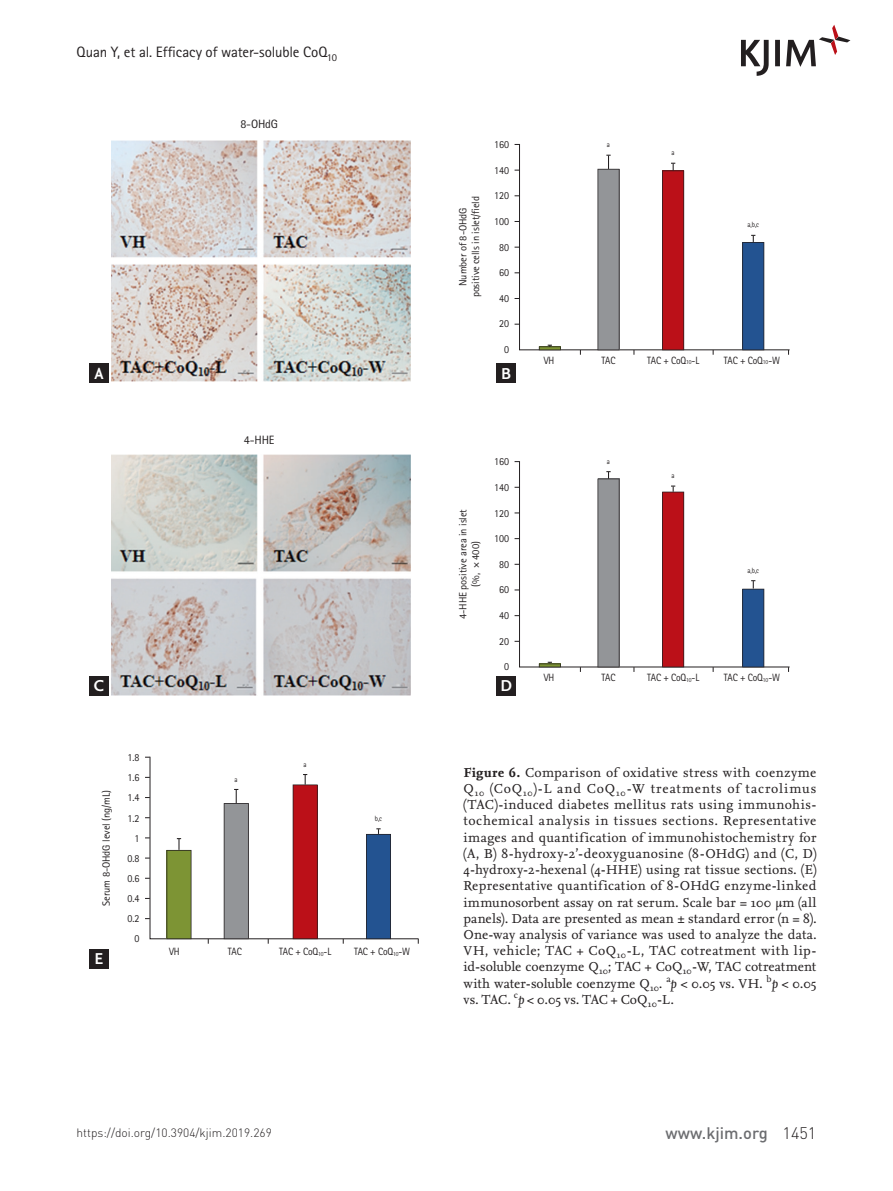
<style>
.page{position:relative;width:893px;height:1191px;background:#fff}
.page>*{position:absolute;margin:0;border:0;box-sizing:border-box;transform-origin:0 0}
.t1{font:500 16.5px "DIN Pro";color:#6c6d70}
.t2{font:700 16.5px "Nexus Sans";color:#fff}
.t3{font:300 16.5px "DIN Pro";color:#231f20}
.t4{font:15px "Rotis Sans Serif Std";letter-spacing:-.01em;color:#231f20}
.그림설명{font:13.5px/16.2px "Nexus Serif";letter-spacing:.005em;color:#231f20;text-align:justify}
.t5{font:300 12px "DIN Pro";color:#231f20}
.t6{font:12px "Rotis Sans Serif Std";letter-spacing:-.01em;color:#231f20}
.t7{font:10.8px/20.1px "Rotis Sans Serif Std";color:#231f20;text-align:right;scale:.93 1}
.t8{font:10.5px/12.6px "Rotis Sans Serif Std";letter-spacing:-.01em;color:#231f20;text-align:center}
.t9{font:10.5px "Rotis Sans Serif Std";letter-spacing:-.01em;color:#231f20;scale:.9 1}
.t10{font:7.5px "Rotis Sans Serif Std";color:#231f20;scale:.9 1}
.s1{font-size:6.15px}
.s2{font-weight:700}
.s3{font-style:italic}
</style>
<div class="page">
<svg style="left:741px;top:25px;width:109px;height:51px"></svg>
<img style="left:112px;top:141px;width:299px;height:241px">
<img style="left:112px;top:455px;width:299px;height:241px">
<svg style="left:519px;top:144px;width:271px;height:206px"></svg>
<svg style="left:597px;top:155px;width:22px;height:195px;background:#96989a"></svg>
<svg style="left:662px;top:163px;width:22px;height:187px;background:#b31920"></svg>
<svg style="left:742px;top:235px;width:22px;height:115px;background:#2f598f"></svg>
<svg style="left:149px;top:756px;width:270px;height:183px"></svg>
<svg style="left:224px;top:789px;width:25px;height:150px;background:#95979a"></svg>
<svg style="left:166px;top:838px;width:25px;height:101px;background:#869949"></svg>
<svg style="left:293px;top:774px;width:25px;height:165px;background:#b61f26"></svg>
<svg style="left:366px;top:828px;width:25px;height:111px;background:#2e578e"></svg>
<svg style="left:519px;top:461px;width:271px;height:206px"></svg>
<svg style="left:597px;top:471px;width:22px;height:196px;background:#939497"></svg>
<svg style="left:662px;top:485px;width:22px;height:182px;background:#b31920"></svg>
<svg style="left:742px;top:580px;width:22px;height:87px;background:#375f93"></svg>
<svg style="left:539px;top:345px;width:22px;height:5px"></svg>
<svg style="left:539px;top:662px;width:22px;height:5px"></svg>
<div style="left:89px;top:364px;width:20px;height:19px;background:#231f20"></div>
<div style="left:89px;top:676px;width:20px;height:19px;background:#231f20"></div>
<div style="left:89px;top:949px;width:20px;height:19px;background:#231f20"></div>
<div style="left:497px;top:364px;width:19px;height:19px;background:#231f20"></div>
<div style="left:497px;top:676px;width:19px;height:19px;background:#231f20"></div>
<p class="t4" style="left:77px;top:43px;width:262px">Quan Y, et al. Efficacy of water-soluble CoQ<sub>10</sub></p>
<p class="t6" style="left:240px;top:117px;width:39px">8-OHdG</p>
<p class="t8" style="left:457px;top:297px;width:103px;rotate:-90deg">Number of 8-OHdG positive cells in islet/field</p>
<p class="t7" style="left:494px;top:134px;width:18px">160</p>
<p class="t7" style="left:494px;top:160px;width:18px">140</p>
<p class="t7" style="left:494px;top:186px;width:18px">120</p>
<p class="t7" style="left:494px;top:211px;width:18px">100</p>
<p class="t7" style="left:499px;top:237px;width:12px">80</p>
<p class="t7" style="left:499px;top:262px;width:12px">60</p>
<p class="t7" style="left:499px;top:288px;width:12px">40</p>
<p class="t7" style="left:499px;top:314px;width:12px">20</p>
<p class="t7" style="left:504px;top:339px;width:7px">0</p>
<p class="t10" style="left:607px;top:140px;width:5px">a</p>
<p class="t10" style="left:672px;top:148px;width:5px">a</p>
<p class="t10" style="left:747px;top:220px;width:15px">a,b,c</p>
<p class="t9" style="left:544px;top:354px;width:13px">VH</p>
<p class="t9" style="left:602px;top:354px;width:17px">TAC</p>
<p class="t9" style="left:647px;top:354px;width:59px">TAC + CoQ<span class="s1">10</span>-L</p>
<p class="t9" style="left:724px;top:354px;width:64px">TAC + CoQ<span class="s1">10</span>-W</p>
<p class="t2" style="left:94px;top:363px;width:11px">A</p>
<p class="t2" style="left:501px;top:363px;width:12px">B</p>
<p class="t6" style="left:244px;top:432px;width:32px">4-HHE</p>
<p class="t8" style="left:457px;top:619px;width:111px;rotate:-90deg">4-HHE positive area in islet (%, × 400)</p>
<p class="t7" style="left:494px;top:451px;width:18px">160</p>
<p class="t7" style="left:494px;top:477px;width:18px">140</p>
<p class="t7" style="left:494px;top:503px;width:18px">120</p>
<p class="t7" style="left:494px;top:528px;width:18px">100</p>
<p class="t7" style="left:499px;top:554px;width:12px">80</p>
<p class="t7" style="left:499px;top:579px;width:12px">60</p>
<p class="t7" style="left:499px;top:605px;width:12px">40</p>
<p class="t7" style="left:499px;top:631px;width:12px">20</p>
<p class="t7" style="left:504px;top:656px;width:7px">0</p>
<p class="t10" style="left:607px;top:457px;width:5px">a</p>
<p class="t10" style="left:672px;top:471px;width:5px">a</p>
<p class="t10" style="left:747px;top:566px;width:15px">a,b,c</p>
<p class="t2" style="left:94px;top:675px;width:12px">C</p>
<p class="t2" style="left:500px;top:675px;width:13px">D</p>
<p class="t9" style="left:544px;top:671px;width:13px">VH</p>
<p class="t9" style="left:602px;top:671px;width:17px">TAC</p>
<p class="t9" style="left:647px;top:671px;width:59px">TAC + CoQ<span class="s1">10</span>-L</p>
<p class="t9" style="left:724px;top:671px;width:64px">TAC + CoQ<span class="s1">10</span>-W</p>
<p class="t8" style="left:100px;top:905px;width:117px;rotate:-90deg">Serum 8-OHdG level (ng/mL)</p>
<p class="t2" style="left:94px;top:948px;width:11px">E</p>
<p class="t7" style="left:128px;top:747px;width:14px">1.8<br>1.6<br>1.4<br>1.2<br>1<br>0.8<br>0.6<br>0.4<br>0.2<br>0</p>
<p class="t10" style="left:235px;top:774px;width:5px">a</p>
<p class="t10" style="left:304px;top:759px;width:5px">a</p>
<p class="t10" style="left:375px;top:814px;width:10px">b,c</p>
<p class="t9" style="left:169px;top:945px;width:13px">VH</p>
<p class="t9" style="left:228px;top:945px;width:17px">TAC</p>
<p class="t9" style="left:279px;top:945px;width:59px">TAC + CoQ<span class="s1">10</span>-L</p>
<p class="t9" style="left:354px;top:945px;width:64px">TAC + CoQ<span class="s1">10</span>-W</p>
<p class="그림설명" style="left:463px;top:764px;width:354px"><span class="s2">Figure 6.</span> Comparison of oxidative stress with coenzyme Q<sub>10</sub> (CoQ<sub>10</sub>)-L and CoQ<sub>10</sub>-W treatments of tacrolimus (TAC)-induced diabetes mellitus rats using immunohis&shy;tochemical analysis in tissues sections. Representative images and quantification of immunohistochemistry for (A, B) 8-hydroxy-2’-deoxyguanosine (8-OHdG) and (C, D)<br>4-hydroxy-2-hexenal (4-HHE) using rat tissue sections. (E)<br>Representative quantification of 8-OHdG enzyme-linked immunosorbent assay on rat serum. Scale bar = 100 µm (all panels). Data are presented as mean ± standard error (n = 8).<br>One-way analysis of variance was used to analyze the data.<br>VH, vehicle; TAC + CoQ<sub>10</sub>-L, TAC cotreatment with lip&shy;id-soluble coenzyme Q<sub>10</sub>; TAC + CoQ<sub>10</sub>-W, TAC cotreatment with water-soluble coenzyme Q<sub>10</sub>. <sup>a</sup><span class="s3">p</span> &lt; 0.05 vs. VH. <sup>b</sup><span class="s3">p</span> &lt; 0.05 vs. TAC. <sup>c</sup><span class="s3">p</span> &lt; 0.05 vs. TAC + CoQ<sub>10</sub>-L.</p>
<p class="t5" style="left:77px;top:1124px;width:197px">https://doi.org/10.3904/kjim.2019.269</p>
<p class="t1" style="left:666px;top:1121px;width:104px">www.kjim.org</p>
<p class="t3" style="left:782px;top:1121px;width:35px">1451</p>
</div>
